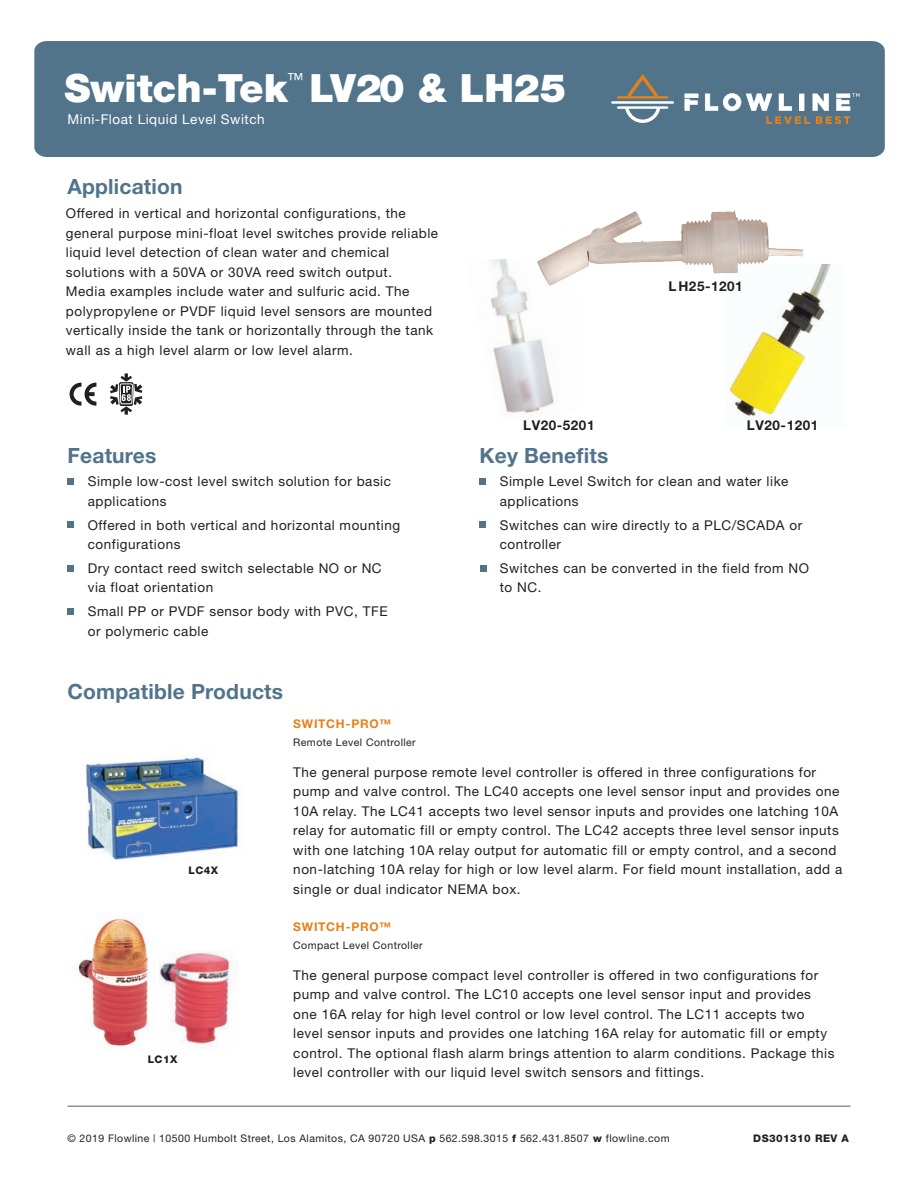
<style>
.page{position:relative;width:918px;height:1188px;background:#fff}
.page>*{position:absolute;margin:0;border:0;box-sizing:border-box;transform-origin:0 0}
.t1{font:900 39px "Helvetica Neue LT Std";color:#fff}
.t2{font:700 21px "Helvetica Neue";letter-spacing:.01em;color:#51748b}
.t3{font:13.5px/19.5px "Helvetica Neue";letter-spacing:.04em;color:#231f20}
.t4{font:13.5px "Helvetica Neue";letter-spacing:.04em;color:#fff}
.t5{font:700 13.5px "Helvetica Neue";letter-spacing:.04em;color:#231f20}
.t6{font:700 12px "Helvetica Neue";letter-spacing:.06em;color:#e4811b}
.t7{font:10.5px "Helvetica Neue";letter-spacing:.04em;color:#231f20}
.t8{font:800 10.5px "Helvetica Neue";letter-spacing:.04em;color:#231f20}
.s1{font-weight:800}
</style>
<div class="page">
<div style="left:34px;top:41px;width:851px;height:116px;background:#51748b"></div>
<hr style="left:68px;top:1106px;width:782px;height:1px;background:#919396">
<svg style="left:617px;top:74px;width:51px;height:25px"></svg>
<svg style="left:617px;top:106px;width:51px;height:17px"></svg>
<hr style="left:611px;top:101px;width:63px;height:3px;background:#fff">
<svg style="left:685px;top:94px;width:13px;height:17px"></svg>
<svg style="left:705px;top:93px;width:154px;height:31px"></svg>
<img style="left:86px;top:757px;width:156px;height:103px">
<img style="left:159px;top:952px;width:74px;height:92px">
<img style="left:78px;top:913px;width:74px;height:133px">
<svg style="left:70px;top:383px;width:26px;height:23px"></svg>
<svg style="left:110px;top:373px;width:32px;height:42px"></svg>
<div style="left:68px;top:478px;width:6px;height:7px;background:#51748b"></div>
<div style="left:68px;top:521px;width:6px;height:7px;background:#51748b"></div>
<div style="left:68px;top:565px;width:6px;height:7px;background:#51748b"></div>
<div style="left:68px;top:608px;width:6px;height:7px;background:#51748b"></div>
<div style="left:480px;top:478px;width:6px;height:7px;background:#51748b"></div>
<div style="left:480px;top:521px;width:6px;height:7px;background:#51748b"></div>
<img style="left:725px;top:264px;width:106px;height:156px">
<img style="left:490px;top:259px;width:64px;height:155px">
<img style="left:528px;top:210px;width:274px;height:93px">
<div style="left:480px;top:565px;width:7px;height:7px;background:#51748b"></div>
<p class="t1" style="left:64px;top:65px;width:503px">Switch-Tek<sup>™</sup> LV20 &amp; LH25</p>
<p class="t4" style="left:68px;top:111px;width:199px">Mini-Float Liquid Level Switch</p>
<p class="t2" style="left:68px;top:173px;width:117px">Application</p>
<p class="t3" style="left:66px;top:204px;width:374px">Offered in vertical and horizontal configurations, the general purpose mini-float level switches provide reliable liquid level detection of clean water and chemical solutions with a 50VA or 30VA reed switch output.<br>Media examples include water and sulfuric acid. The polypropylene or PVDF liquid level sensors are mounted vertically inside the tank or horizontally through the tank wall as a high level alarm or low level alarm.</p>
<p class="t2" style="left:68px;top:442px;width:91px">Features</p>
<p class="t3" style="left:88px;top:472px;width:305px">Simple low-cost level switch solution for basic applications</p>
<p class="t3" style="left:88px;top:515px;width:314px">Offered in both vertical and horizontal mounting configurations</p>
<p class="t3" style="left:88px;top:558px;width:295px">Dry contact reed switch selectable NO or NC via float orientation</p>
<p class="t3" style="left:88px;top:602px;width:301px">Small PP or PVDF sensor body with PVC, TFE or polymeric cable</p>
<p class="t2" style="left:68px;top:678px;width:217px">Compatible Products</p>
<p class="t5" style="left:669px;top:278px;width:76px">LH25-1201</p>
<p class="t5" style="left:523px;top:417px;width:73px">LV20-5201</p>
<p class="t5" style="left:747px;top:417px;width:73px">LV20-1201</p>
<p class="t2" style="left:480px;top:442px;width:130px">Key Benefits</p>
<p class="t3" style="left:500px;top:472px;width:290px">Simple Level Switch for clean and water like applications</p>
<p class="t3" style="left:500px;top:515px;width:304px">Switches can wire directly to a PLC/SCADA or controller</p>
<p class="t3" style="left:500px;top:558px;width:311px">Switches can be converted in the field from NO to NC.</p>
<p class="t8" style="left:189px;top:864px;width:31px">LC4X</p>
<p class="t8" style="left:148px;top:1053px;width:31px">LC1X</p>
<p class="t6" style="left:293px;top:716px;width:99px">SWITCH-PRO™</p>
<p class="t7" style="left:293px;top:736px;width:124px">Remote Level Controller</p>
<p class="t3" style="left:293px;top:762px;width:551px">The general purpose remote level controller is offered in three configurations for pump and valve control. The LC40 accepts one level sensor input and provides one 10A relay. The LC41 accepts two level sensor inputs and provides one latching 10A relay for automatic fill or empty control. The LC42 accepts three level sensor inputs with one latching 10A relay output for automatic fill or empty control, and a second non-latching 10A relay for high or low level alarm. For field mount installation, add a single or dual indicator NEMA box.</p>
<p class="t6" style="left:293px;top:919px;width:99px">SWITCH-PRO™</p>
<p class="t7" style="left:293px;top:939px;width:131px">Compact Level Controller</p>
<p class="t3" style="left:293px;top:965px;width:543px">The general purpose compact level controller is offered in two configurations for pump and valve control. The LC10 accepts one level sensor input and provides one 16A relay for high level control or low level control. The LC11 accepts two level sensor inputs and provides one latching 16A relay for automatic fill or empty control. The optional flash alarm brings attention to alarm conditions. Package this level controller with our liquid level switch sensors and fittings.</p>
<p class="t7" style="left:68px;top:1132px;width:604px">© 2019 Flowline | 10500 Humbolt Street, Los Alamitos, CA 90720 USA <span class="s1">p</span> 562.598.3015 <span class="s1">f</span> 562.431.8507 <span class="s1">w</span> flowline.com</p>
<p class="t8" style="left:753px;top:1132px;width:97px">DS301310 REV A</p>
</div>
